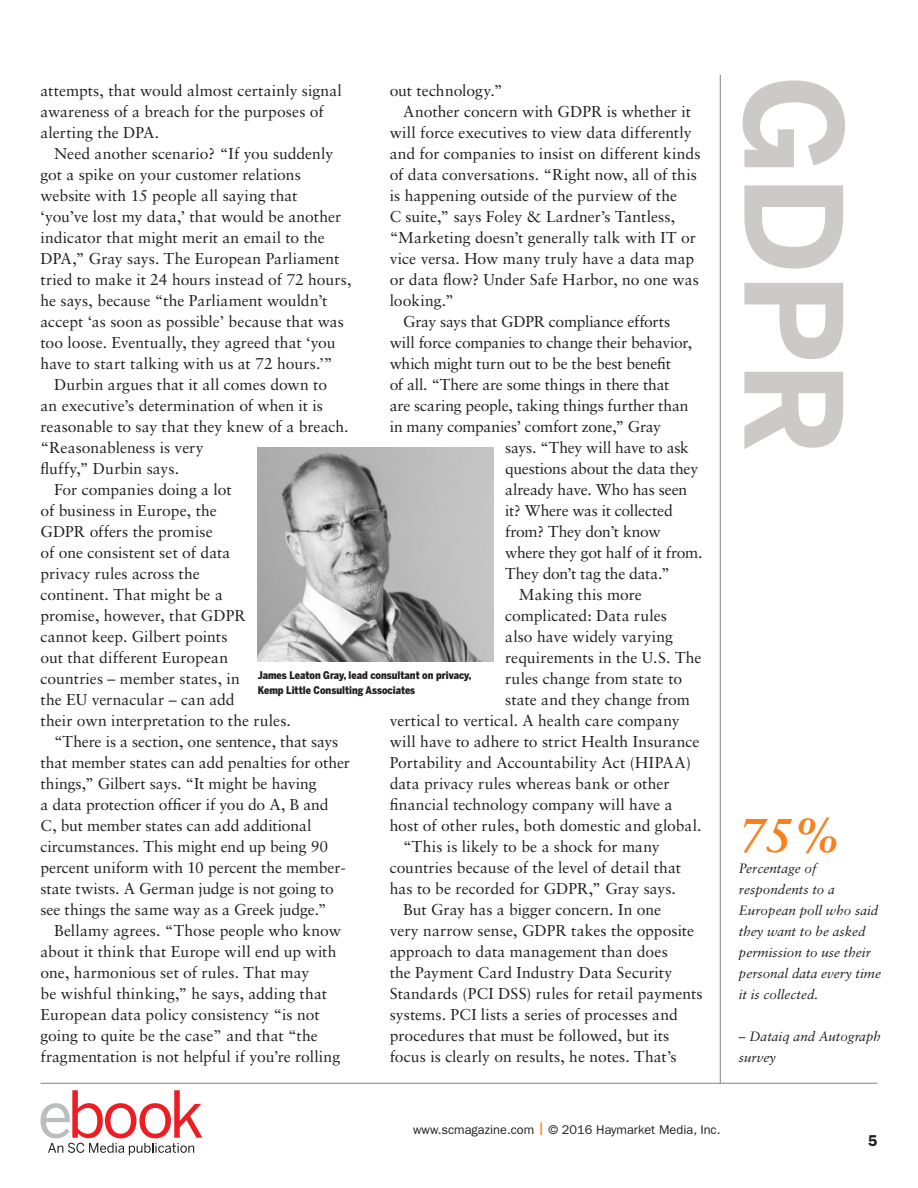
<style>
.page{position:relative;width:918px;height:1188px;background:#fff}
.page>*{position:absolute;margin:0;border:0;box-sizing:border-box;transform-origin:0 0}
.t1{font:700 133.5px "Benton Sans";color:#cdc9c8}
.factoid-copy{font:italic 700 48px "Sabon LT Std";color:#f58220}
.copy-indent{font:15.75px/21px "Sabon LT Std";color:#231f20}
.copy-indent-2{font:15.75px "Sabon LT Std";letter-spacing:-.02em;color:#231f20}
.t2{font:600 15.75px "ITC Franklin Gothic Std";color:#231f20}
.factoid-copy-2{font:italic 13.5px/21px "Sabon LT Std";color:#231f20}
.t3{font:12.75px "ITC Franklin Gothic Std";color:#231f20}
.t4{font:900 10.5px/15px "Benton Sans Cond";color:#231f20}
.s1{font-weight:500;color:#f58220}
</style>
<div class="page">
<hr style="left:40px;top:1083px;width:838px;height:1px;background:#808285">
<hr style="left:720px;top:75px;width:1px;height:1008px;background:#808285">
<img style="left:258px;top:448px;width:235px;height:214px">
<svg style="left:41px;top:1090px;width:161px;height:65px"></svg>
<p class="copy-indent" style="left:40px;top:80px;width:303px">attempts, that would almost certainly signal awareness of a breach for the purposes of alerting the DPA.</p>
<p class="copy-indent" style="left:40px;top:143px;width:313px;text-indent:14px">Need another scenario? “If you suddenly got a spike on your customer relations website with 15 people all saying that<br>‘you’ve lost my data,’ that would be another indicator that might merit an email to the DPA,” Gray says. The European Parliament tried to make it 24 hours instead of 72 hours, he says, because “the Parliament wouldn’t accept ‘as soon as possible’ because that was too loose. Eventually, they agreed that ‘you have to start talking with us at 72 hours.’”</p>
<p class="copy-indent" style="left:40px;top:374px;width:310px;text-indent:14px">Durbin argues that it all comes down to<br>an executive’s determination of when it is reasonable to say that they knew of a breach. “Reasonableness is very<br>fluffy,” Durbin says.</p>
<p class="copy-indent" style="left:40px;top:479px;width:252px;text-indent:14px">For companies doing a lot<br>of business in Europe, the<br>GDPR offers the promise<br>of one consistent set of data<br>privacy rules across the<br>continent. That might be a<br>promise, however, that GDPR cannot keep. Gilbert points<br>out that different European countries – member states, in<br>the EU vernacular – can add<br>their own interpretation to the rules.</p>
<p class="copy-indent" style="left:40px;top:731px;width:311px;text-indent:14px">“There is a section, one sentence, that says that member states can add penalties for other things,” Gilbert says. “It might be having<br>a data protection officer if you do A, B and<br>C, but member states can add additional circumstances. This might end up being 90 percent uniform with 10 percent the member&shy;state twists. A German judge is not going to see things the same way as a Greek judge.”</p>
<p class="copy-indent" style="left:40px;top:920px;width:302px;text-indent:14px">Bellamy agrees. “Those people who know about it think that Europe will end up with one, harmonious set of rules. That may<br>be wishful thinking,” he says, adding that European data policy consistency “is not going to quite be the case” and that “the fragmentation is not helpful if you’re rolling</p>
<p class="copy-indent" style="left:390px;top:80px;width:114px">out technology.”</p>
<p class="copy-indent" style="left:390px;top:101px;width:312px;text-indent:14px">Another concern with GDPR is whether it will force executives to view data differently and for companies to insist on different kinds of data conversations. “Right now, all of this is happening outside of the purview of the<br>C suite,” says Foley &amp; Lardner’s Tantless, “Marketing doesn’t generally talk with IT or vice versa. How many truly have a data map or data flow? Under Safe Harbor, no one was looking.”</p>
<p class="copy-indent" style="left:403px;top:311px;width:268px">Gray says that GDPR compliance efforts</p>
<p class="copy-indent-2" style="left:390px;top:333px;width:304px">will force companies to change their behavior,</p>
<p class="copy-indent" style="left:390px;top:353px;width:283px">which might turn out to be the best benefit</p>
<p class="copy-indent" style="left:390px;top:374px;width:281px">of all. “There are some things in there that</p>
<p class="copy-indent" style="left:390px;top:395px;width:301px">are scaring people, taking things further than</p>
<p class="copy-indent-2" style="left:390px;top:417px;width:273px">in many companies’ comfort zone,” Gray</p>
<p class="copy-indent" style="left:505px;top:437px;width:185px">says. “They will have to ask</p>
<p class="copy-indent" style="left:505px;top:458px;width:195px">questions about the data they</p>
<p class="copy-indent" style="left:505px;top:479px;width:183px">already have. Who has seen</p>
<p class="copy-indent-2" style="left:505px;top:501px;width:169px">it? Where was it collected</p>
<p class="copy-indent-2" style="left:505px;top:522px;width:157px">from? They don’t know</p>
<p class="copy-indent-2" style="left:505px;top:543px;width:199px">where they got half of it from.</p>
<p class="copy-indent" style="left:505px;top:563px;width:166px">They don’t tag the data.”</p>
<p class="copy-indent" style="left:519px;top:584px;width:125px">Making this more</p>
<p class="copy-indent" style="left:505px;top:605px;width:163px">complicated: Data rules</p>
<p class="copy-indent" style="left:505px;top:626px;width:169px">also have widely varying</p>
<p class="copy-indent" style="left:505px;top:647px;width:198px">requirements in the U.S. The</p>
<p class="copy-indent" style="left:505px;top:668px;width:178px">rules change from state to</p>
<p class="copy-indent" style="left:505px;top:689px;width:186px">state and they change from</p>
<p class="copy-indent" style="left:390px;top:710px;width:292px">vertical to vertical. A health care company</p>
<p class="copy-indent" style="left:390px;top:731px;width:311px">will have to adhere to strict Health Insurance</p>
<p class="copy-indent" style="left:390px;top:752px;width:303px">Portability and Accountability Act (HIPAA)</p>
<p class="copy-indent" style="left:390px;top:773px;width:281px">data privacy rules whereas bank or other</p>
<p class="copy-indent" style="left:390px;top:794px;width:284px">financial technology company will have a</p>
<p class="copy-indent" style="left:390px;top:815px;width:313px">host of other rules, both domestic and global.</p>
<p class="copy-indent" style="left:390px;top:836px;width:293px;text-align:center">“This is likely to be a shock for many countries because of the level of detail that has to be recorded for GDPR,” Gray says.</p>
<p class="copy-indent" style="left:390px;top:899px;width:314px;text-indent:14px">But Gray has a bigger concern. In one<br>very narrow sense, GDPR takes the opposite approach to data management than does<br>the Payment Card Industry Data Security Standards (PCI DSS) rules for retail payments systems. PCI lists a series of processes and procedures that must be followed, but its focus is clearly on results, he notes. That’s</p>
<p class="t4" style="left:258px;top:667px;width:215px">James Leaton Gray, lead consultant on privacy,<br>Kemp Little Consulting Associates</p>
<p class="t1" style="left:873px;top:75px;width:382px;rotate:90deg">GDPR</p>
<p class="factoid-copy" style="left:739px;top:806px;width:103px">75%</p>
<p class="factoid-copy-2" style="left:739px;top:858px;width:144px">Percentage of respondents to a<br>European poll who said they want to be asked permission to use their personal data every time it is collected.</p>
<p class="factoid-copy-2" style="left:739px;top:1026px;width:144px">– Dataiq and Autograph survey</p>
<p class="t3" style="left:413px;top:1122px;width:309px">www.scmagazine.com <span class="s1">|</span> © 2016 Haymarket Media, Inc.</p>
<p class="t2" style="left:868px;top:1131px;width:11px">5</p>
</div>
